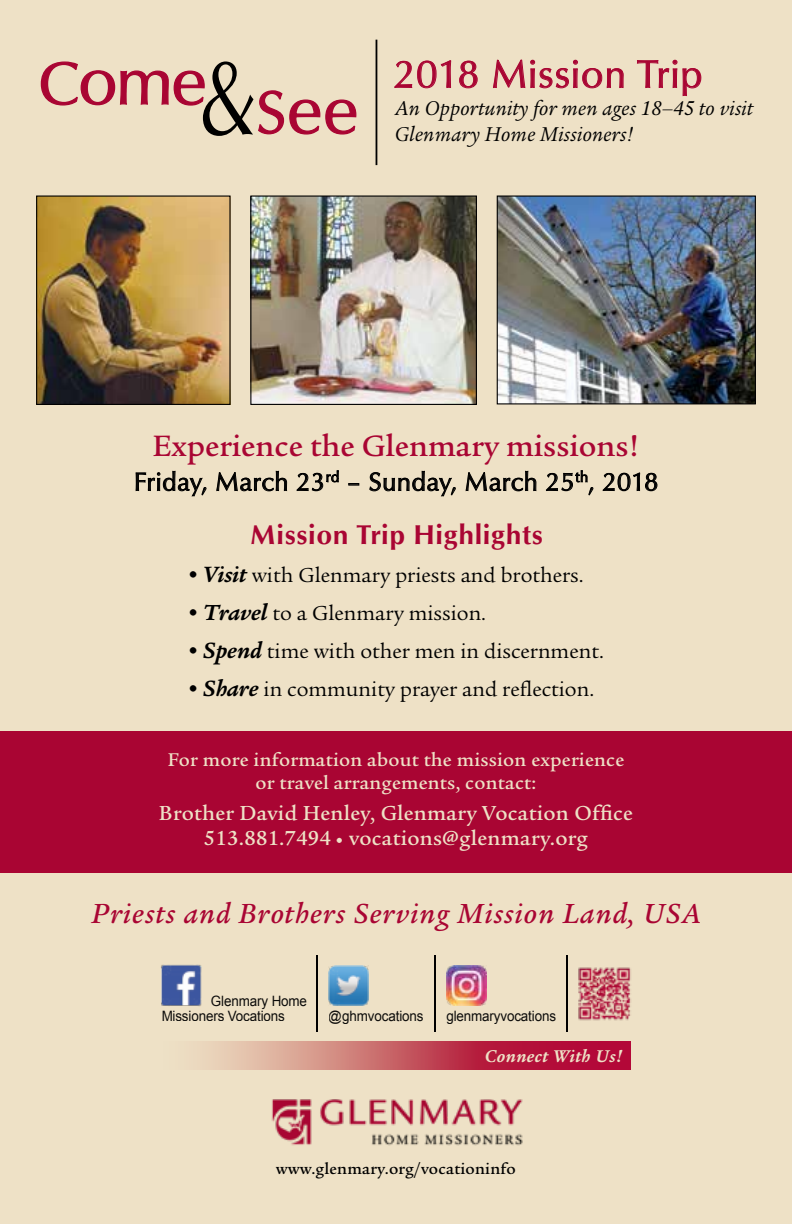
<style>
.page{position:relative;width:792px;height:1224px;background:#eee1c6}
.page>*{position:absolute;margin:0;border:0;box-sizing:border-box;transform-origin:0 0}
.t1{font:69.6px "Opus";color:#a90533}
.t2{font:39.8px "Opus";letter-spacing:.02em;color:#a90533}
.t3{font:500 32px "Legacy Serif";color:#a90533}
.t4{font:italic 500 30px "Legacy Serif";letter-spacing:.04em;color:#a90533}
.t5{font:700 28px "Opus";letter-spacing:.02em;color:#a90533}
.t6{font:26px "Opus";letter-spacing:.02em;color:#000}
.t7{font:22px "Legacy Serif";color:#000}
.t8{font:500 22px/25.4px "Legacy Serif";letter-spacing:.01em;color:#eee1c6;text-align:center}
.t9{font:italic 21.8px/25.4px "Legacy Serif";letter-spacing:.01em;color:#000}
.t10{font:500 20px/22.8px "Legacy Serif";letter-spacing:.01em;color:#eee1c6;text-align:center}
.t11{font:italic 700 18.4px "Legacy Serif";letter-spacing:.02em;color:#eee1c6}
.t12{font:500 16.8px "Legacy Serif";letter-spacing:.01em;color:#000}
.t13{font:14.2px/15.2px "Arial";letter-spacing:-.01em;color:#000;scale:.94 1}
.s1{font-size:61.2px}
.s2{font-size:110.2px;color:#000}
.s3{font-weight:900;font-size:32px}
.s4{font-weight:700;font-style:italic;font-size:24px}
.s5{font-size:36px}
</style>
<div class="page">
<img style="left:252px;top:198px;width:223px;height:205px">
<div style="left:250px;top:196px;width:227px;height:209px;border:1px solid #000"></div>
<img style="left:38px;top:198px;width:191px;height:205px">
<div style="left:36px;top:196px;width:195px;height:209px;border:1px solid #000"></div>
<img style="left:499px;top:198px;width:255px;height:204px">
<div style="left:497px;top:196px;width:259px;height:208px;border:1px solid #000"></div>
<svg style="left:135px;top:470px;width:72px;height:27px"></svg>
<svg style="left:216px;top:470px;width:71px;height:21px"></svg>
<svg style="left:297px;top:470px;width:42px;height:21px"></svg>
<svg style="left:349px;top:483px;width:10px;height:2px"></svg>
<svg style="left:369px;top:471px;width:87px;height:26px"></svg>
<svg style="left:465px;top:470px;width:71px;height:21px"></svg>
<svg style="left:546px;top:470px;width:47px;height:26px"></svg>
<svg style="left:603px;top:472px;width:55px;height:19px"></svg>
<div style="left:0;top:731px;width:792px;height:142px;background:#a90533"></div>
<svg style="left:394px;top:60px;width:58px;height:29px"></svg>
<svg style="left:459px;top:60px;width:19px;height:29px"></svg>
<svg style="left:493px;top:59px;width:131px;height:30px"></svg>
<svg style="left:637px;top:59px;width:65px;height:38px"></svg>
<svg style="left:40px;top:61px;width:165px;height:45px"></svg>
<svg style="left:258px;top:90px;width:99px;height:45px"></svg>
<hr style="left:376px;top:40px;width:1px;height:125px;background:#000">
<img style="left:271px;top:1099px;width:252px;height:47px">
<img style="left:578px;top:967px;width:53px;height:54px">
<img style="left:161px;top:965px;width:41px;height:41px">
<img style="left:329px;top:966px;width:40px;height:40px">
<svg style="left:202px;top:1042px;width:428px;height:28px;background:#c65a66"></svg>
<hr style="left:434px;top:955px;width:1px;height:77px;background:#000">
<hr style="left:566px;top:955px;width:2px;height:77px;background:#000">
<hr style="left:316px;top:955px;width:2px;height:77px;background:#000">
<img style="left:446px;top:966px;width:40px;height:40px">
<h1 class="t1" style="left:38px;top:40px;width:322px"><span class="s1">C</span>ome<span class="s2">&amp;</span><sub>S</sub>ee</h1>
<h2 class="t2" style="left:393px;top:51px;width:311px">2018 Mission Trip</h2>
<p class="t9" style="left:395px;top:96px;width:360px">An Opportunity for men ages 18–45 to visit<br>Glenmary Home Missioners!</p>
<h3 class="t3" style="left:152px;top:428px;width:489px">Experience the Glenmary missions!</h3>
<p class="t6" style="left:134px;top:467px;width:526px">Friday, March 23<sup>rd</sup> – Sunday, March 25<sup>th</sup>, 2018</p>
<p class="t5" style="left:250px;top:518px;width:295px">Mission Trip Highlights</p>
<p class="t7" style="left:188px;top:562px;width:397px"><span class="s3">•</span> <span class="s4">Visit</span> with Glenmary priests and brothers.</p>
<p class="t7" style="left:188px;top:600px;width:300px"><span class="s3">•</span> <span class="s4">Travel</span> to a Glenmary mission.</p>
<p class="t7" style="left:188px;top:638px;width:417px"><span class="s3">•</span> <span class="s4">Spend</span> time with other men in discernment.</p>
<p class="t7" style="left:188px;top:676px;width:408px"><span class="s3">•</span> <span class="s4">Share</span> in community prayer and reflection.</p>
<p class="t10" style="left:168px;top:749px;width:458px">For more information about the mission experience or travel arrangements, contact:</p>
<p class="t8" style="left:159px;top:800px;width:476px">Brother David Henley, Glenmary Vocation Office<br>513.881.7494 <span class="s5">•</span> vocations@glenmary.org</p>
<h3 class="t4" style="left:91px;top:897px;width:611px">Priests and Brothers Serving Mission Land, USA</h3>
<p class="t13" style="left:161px;top:993px;width:156px;text-indent:50px">Glenmary Home<br>Missioners Vocations</p>
<p class="t13" style="left:329px;top:1008px;width:102px">@ghmvocations</p>
<p class="t13" style="left:446px;top:1008px;width:118px">glenmaryvocations</p>
<p class="t11" style="left:485px;top:1046px;width:139px">Connect With Us!</p>
<p class="t12" style="left:276px;top:1159px;width:242px">www.glenmary.org/vocationinfo</p>
</div>
